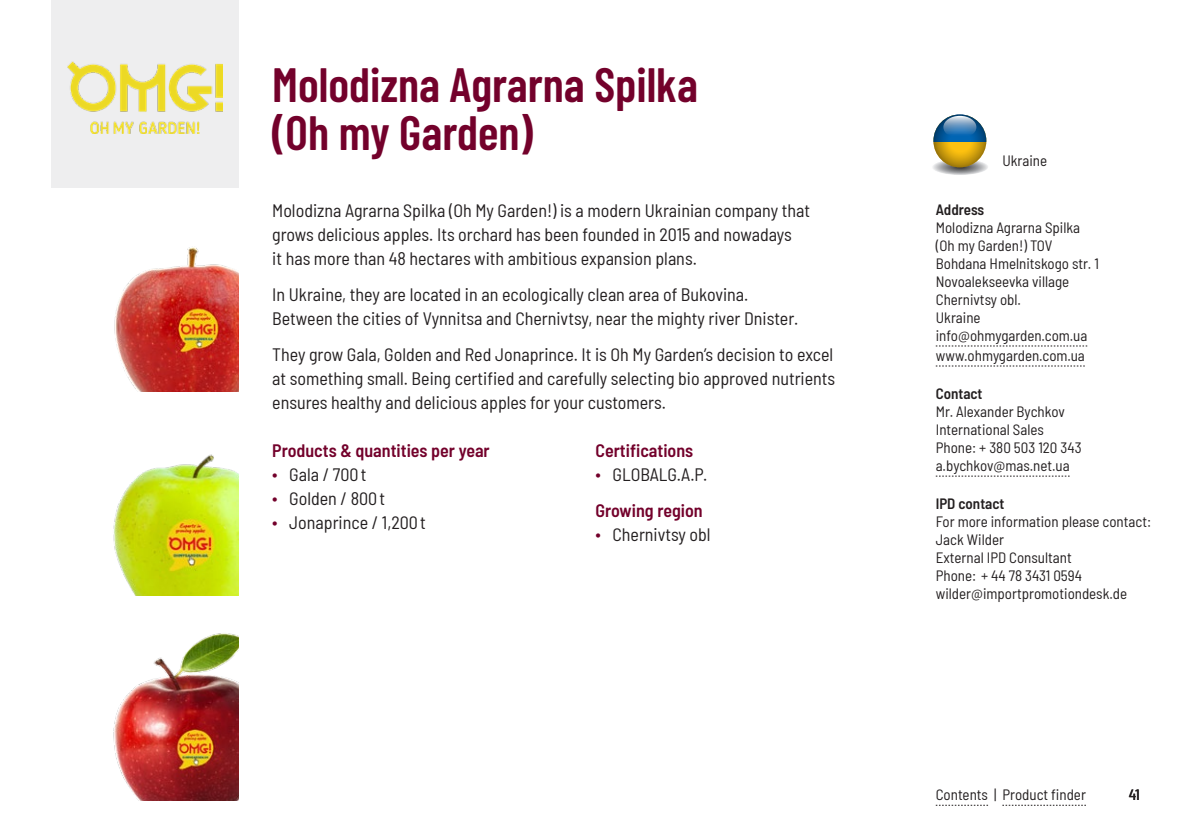
<style>
.page{position:relative;width:1191px;height:840px;background:#fff}
.page>*{position:absolute;margin:0;border:0;box-sizing:border-box;transform-origin:0 0}
.t1{font:600 48px/48px "Barlow Condensed";color:#73012b}
.t2{font:semi-condensed 18px/24px "Barlow";color:#231f20}
.t3{font:600 semi-condensed 18px/24px "Barlow";color:#73012b}
.t4{font:semi-condensed 15px/18px "Barlow";color:#231f20}
.t5{font:600 semi-condensed 15px "Barlow";color:#231f20}
.t6{font:500 semi-condensed 15px "Barlow";color:#231f20}
.s1{font-weight:600;color:#73012b}
.s2{color:#73012b}
.s3{font-weight:400}
.s4{font-weight:400;color:#231f20}
</style>
<div class="page">
<svg style="left:935px;top:804px;width:53px;height:1px"></svg>
<svg style="left:1002px;top:804px;width:84px;height:1px"></svg>
<img style="left:113px;top:454px;width:125px;height:141px">
<img style="left:114px;top:247px;width:124px;height:144px">
<img style="left:113px;top:633px;width:125px;height:166px">
<svg style="left:935px;top:345px;width:152px;height:1px"></svg>
<svg style="left:935px;top:365px;width:149px;height:1px"></svg>
<svg style="left:935px;top:475px;width:134px;height:1px"></svg>
<div style="left:51px;top:0;width:187px;height:187px;background:#eeeeef"></div>
<svg style="left:933px;top:158px;width:55px;height:17px"></svg>
<svg style="left:933px;top:114px;width:53px;height:53px;background:#928837"></svg>
<svg style="left:943px;top:116px;width:33px;height:22px"></svg>
<img style="left:67px;top:62px;width:155px;height:71px">
<h1 class="t1" style="left:272px;top:57px;width:427px">Molodizna Agrarna Spilka (Oh my Garden)</h1>
<p class="t2" style="left:272px;top:197px;width:539px">Molodizna Agrarna Spilka (Oh My Garden!) is a modern Ukrainian company that grows delicious apples. Its orchard has been founded in 2015 and nowadays<br>it has more than 48 hectares with ambitious expansion plans.</p>
<p class="t2" style="left:272px;top:281px;width:527px">In Ukraine, they are located in an ecologically clean area of Bukovina.<br>Between the cities of Vynnitsa and Chernivtsy, near the mighty river Dnister.</p>
<p class="t2" style="left:272px;top:341px;width:564px;text-align:justify">They grow Gala, Golden and Red Jonaprince. It is Oh My Garden’s decision to excel at something small. Being certified and carefully selecting bio approved nutrients ensures healthy and delicious apples for your customers.</p>
<p class="t2" style="left:272px;top:437px;width:219px"><span class="s1">Products &amp; quantities per year </span><span class="s2">∙</span> Gala / 700t<br><span class="s2">∙</span> Golden / 800t<br><span class="s2">∙</span> Jonaprince / 1,200t</p>
<p class="t3" style="left:595px;top:437px;width:113px">Certifications<br><span class="s3">∙</span> <span class="s4">GLOBALG.A.P.</span></p>
<p class="t3" style="left:595px;top:497px;width:117px">Growing region <span class="s3">∙</span> <span class="s4">Chernivtsy obl</span></p>
<p class="t4" style="left:1002px;top:150px;width:46px">Ukraine</p>
<p class="t5" style="left:935px;top:198px;width:50px">Address</p>
<p class="t4" style="left:935px;top:217px;width:165px">Molodizna Agrarna Spilka (Oh my Garden!) TOV<br>Bohdana Hmelnitskogo str. 1<br>Novoalekseevka village<br>Chernivtsy obl.<br>Ukraine info@ohmygarden.com.ua</p>
<p class="t4" style="left:935px;top:345px;width:151px">www.ohmygarden.com.ua</p>
<p class="t5" style="left:935px;top:382px;width:48px">Contact</p>
<p class="t4" style="left:935px;top:401px;width:147px">Mr. Alexander Bychkov<br>International Sales<br>Phone: + 380 503 120 343 a.bychkov@mas.net.ua</p>
<p class="t5" style="left:935px;top:492px;width:70px">IPD contact</p>
<p class="t4" style="left:935px;top:511px;width:217px">For more information please contact:<br>Jack Wilder<br>External IPD Consultant<br>Phone: + 44 78 3431 0594 wilder@importpromotiondesk.de</p>
<p class="t4" style="left:935px;top:784px;width:152px">Contents | Product finder</p>
<p class="t6" style="left:1128px;top:783px;width:13px">41</p>
</div>
